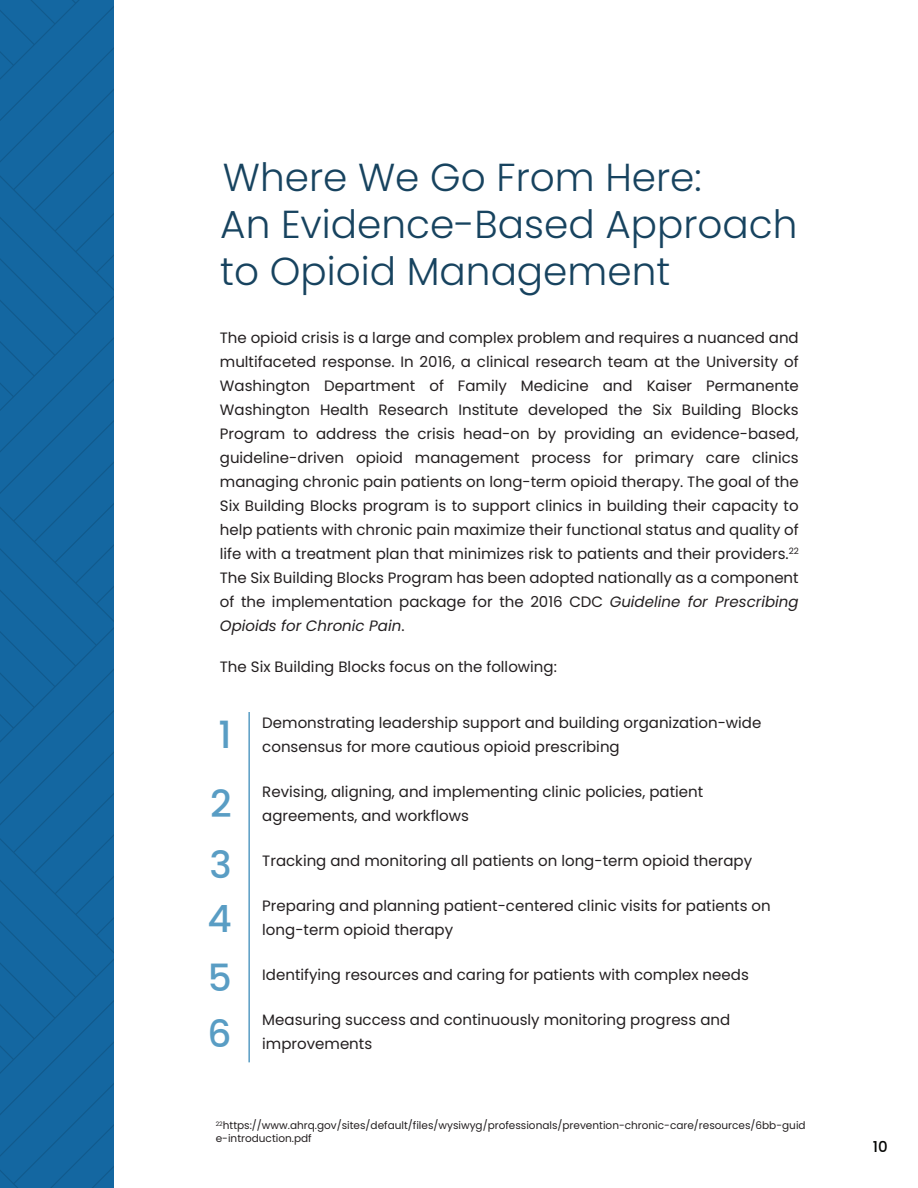
<style>
.page{position:relative;width:918px;height:1188px;background:#fff}
.page>*{position:absolute;margin:0;border:0;box-sizing:border-box;transform-origin:0 0}
.t1{font:300 39px/46.8px "Poppins";color:#17435f}
.t2{font:500 37.5px/69.4px "Poppins";color:#599dc4}
.t3{font:15px/24px "Poppins";color:#231f20}
.t4{font:500 15px "Poppins";color:#040503}
.t5{font:10.5px/12.6px "Poppins";color:#231f20}
.s1{font-style:italic}
</style>
<div class="page">
<div style="left:0;top:0;width:114px;height:1188px;background:#1467a1"></div>
<hr style="left:248px;top:712px;width:2px;height:350px;background:#599dc4">
<h1 class="t1" style="left:220px;top:154px;width:579px">Where We Go From Here:<br>An Evidence-Based Approach to Opioid Management</h1>
<p class="t3" style="left:220px;top:326px;width:580px;text-align:justify">The opioid crisis is a large and complex problem and requires a nuanced and multifaceted response. In 2016, a clinical research team at the University of Washington Department of Family Medicine and Kaiser Permanente Washington Health Research Institute developed the Six Building Blocks Program to address the crisis head-on by providing an evidence-based, guideline-driven opioid management process for primary care clinics managing chronic pain patients on long-term opioid therapy. The goal of the Six Building Blocks program is to support clinics in building their capacity to help patients with chronic pain maximize their functional status and quality of life with a treatment plan that minimizes risk to patients and their providers.<sup>22<br></sup>The Six Building Blocks Program has been adopted nationally as a component of the implementation package for the 2016 CDC <span class="s1">Guideline for Prescribing Opioids for Chronic Pain</span>.</p>
<p class="t3" style="left:220px;top:655px;width:339px">The Six Building Blocks focus on the following:</p>
<h2 class="t2" style="left:210px;top:700px;width:23px">1<br>2</h2>
<h2 class="t2" style="left:207px;top:837px;width:26px;line-height:54.4px">3<br>4</h2>
<h2 class="t2" style="left:208px;top:950px;width:26px;line-height:55.9px">5<br>6</h2>
<p class="t3" style="left:262px;top:711px;width:501px">Demonstrating leadership support and building organization-wide consensus for more cautious opioid prescribing</p>
<p class="t3" style="left:262px;top:780px;width:442px">Revising, aligning, and implementing clinic policies, patient agreements, and workflows</p>
<p class="t3" style="left:262px;top:849px;width:491px">Tracking and monitoring all patients on long-term opioid therapy</p>
<p class="t3" style="left:262px;top:894px;width:510px">Preparing and planning patient-centered clinic visits for patients on long-term opioid therapy</p>
<p class="t3" style="left:262px;top:963px;width:488px">Identifying resources and caring for patients with complex needs</p>
<p class="t3" style="left:262px;top:1008px;width:469px">Measuring success and continuously monitoring progress and improvements</p>
<p class="t5" style="left:216px;top:1120px;width:591px"><sup>22</sup>https://www.ahrq.gov/sites/default/files/wysiwyg/professionals/prevention-chronic-care/resources/6bb-guid e-introduction.pdf</p>
<p class="t4" style="left:873px;top:1138px;width:16px">10</p>
</div>
